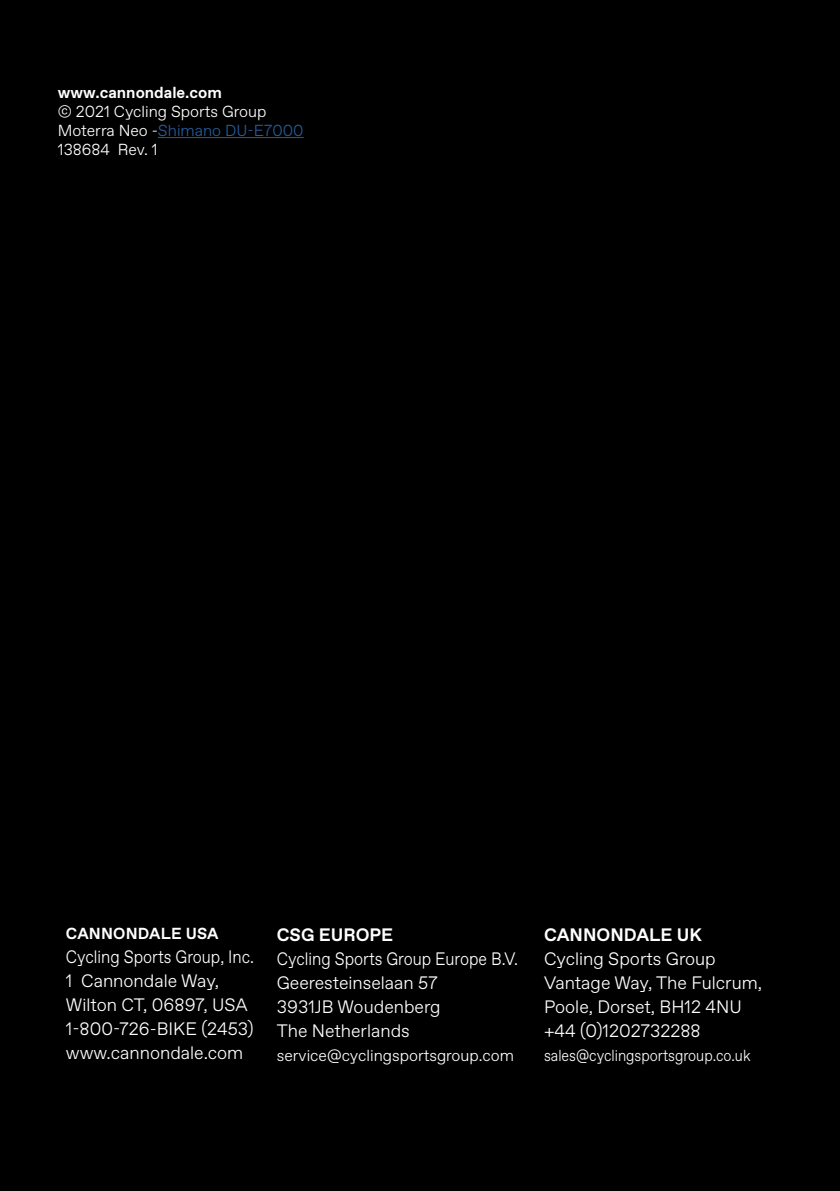
<style>
.page{position:relative;width:840px;height:1191px;background:#fff}
.page>*{position:absolute;margin:0;border:0;box-sizing:border-box;transform-origin:0 0}
.t1{font:300 18px/24px "Favorit";color:#fff;scale:.9 1}
.t2{font:300 18px/24px "Favorit";color:#fff}
.t3{font:700 18px "Favorit";color:#fff}
.t4{font:300 16px/19.2px "Favorit";color:#fff}
.t5{font:700 16px "Favorit";color:#fff}
.t6{font:300 16px "Favorit";color:#fff;scale:.9 1}
.s1{color:#275b9b}
</style>
<div class="page">
<div style="left:0;top:0;width:839px;height:1191px;background:#000"></div>
<hr style="left:158px;top:137px;width:145px;height:1px;background:#275b9b">
<p class="t5" style="left:58px;top:81px;width:165px">www.cannondale.com</p>
<p class="t4" style="left:58px;top:101px;width:247px">© 2021 Cycling Sports Group<br>Moterra Neo -<span class="s1">Shimano DU-E7000<br></span>138684 Rev. 1</p>
<p class="t5" style="left:66px;top:923px;width:154px">CANNONDALE USA</p>
<p class="t1" style="left:66px;top:944px;width:210px">Cycling Sports Group, Inc.<br>1 Cannondale Way,<br>Wilton CT, 06897, USA<br>1-800-726-BIKE (2453) www.cannondale.com</p>
<p class="t3" style="left:277px;top:922px;width:118px">CSG EUROPE</p>
<p class="t1" style="left:277px;top:946px;width:269px">Cycling Sports Group Europe B.V.<br>Geeresteinselaan 57<br>3931JB Woudenberg<br>The Netherlands</p>
<p class="t4" style="left:277px;top:1045px;width:239px">service@cyclingsportsgroup.com</p>
<p class="t3" style="left:543px;top:922px;width:159px">CANNONDALE UK</p>
<p class="t2" style="left:543px;top:946px;width:219px">Cycling Sports Group<br>Vantage Way, The Fulcrum,<br>Poole, Dorset, BH12 4NU +44 (0)1202732288</p>
<p class="t6" style="left:543px;top:1044px;width:231px">sales@cyclingsportsgroup.co.uk</p>
</div>
